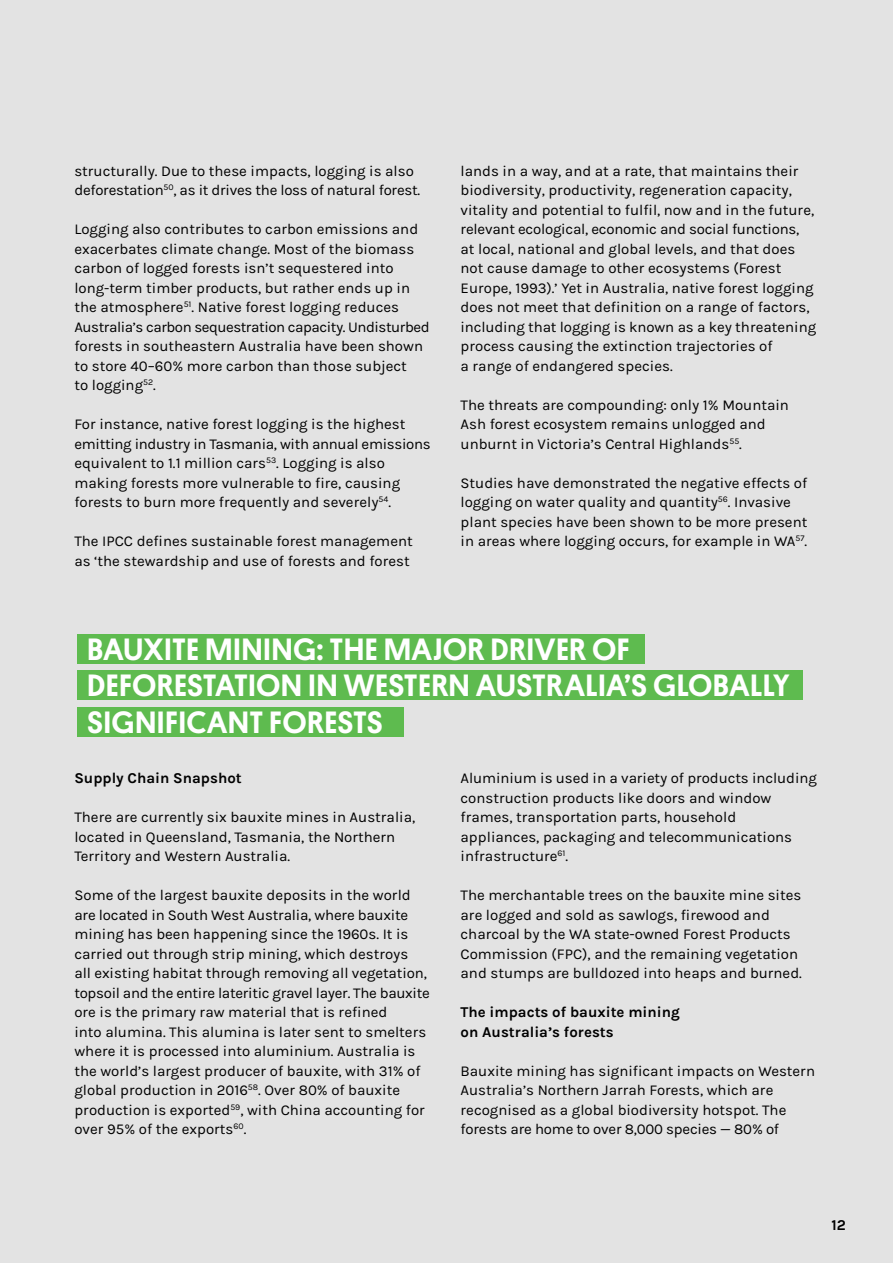
<style>
.page{position:relative;width:893px;height:1263px;background:#e3e3e3}
.page>*{position:absolute;margin:0;border:0;box-sizing:border-box;transform-origin:0 0}
.t1{font:500 31.05px/36.8px "Platform";letter-spacing:.03em;color:#fff}
.t2{font:15px/19.5px "Karla";color:#000}
.t3{font:15px/19.5px "Karla";letter-spacing:-.02em;color:#000}
.t4{font:700 15px/19.5px "Karla";color:#000}
</style>
<div class="page">
<div style="left:77px;top:634px;width:568px;height:29px;background:#5ebb4f"></div>
<div style="left:77px;top:670px;width:726px;height:30px;background:#5ebb4f"></div>
<div style="left:77px;top:707px;width:326px;height:30px;background:#5ebb4f"></div>
<p class="t3" style="left:74px;top:161px;width:347px">structurally. Due to these impacts, logging is also deforestation<sup>50</sup>, as it drives the loss of natural forest.</p>
<p class="t2" style="left:74px;top:220px;width:357px">Logging also contributes to carbon emissions and exacerbates climate change. Most of the biomass carbon of logged forests isn’t sequestered into long-term timber products, but rather ends up in the atmosphere<sup>51</sup>. Native forest logging reduces Australia’s carbon sequestration capacity. Undisturbed forests in southeastern Australia have been shown to store 40–60% more carbon than those subject<br>to logging<sup>52</sup>.</p>
<p class="t2" style="left:74px;top:415px;width:358px">For instance, native forest logging is the highest emitting industry in Tasmania, with annual emissions equivalent to 1.1 million cars<sup>53</sup>. Logging is also making forests more vulnerable to fire, causing forests to burn more frequently and severely<sup>54</sup>.</p>
<p class="t2" style="left:74px;top:532px;width:340px">The IPCC defines sustainable forest management as ‘the stewardship and use of forests and forest</p>
<p class="t2" style="left:461px;top:161px;width:357px">lands in a way, and at a rate, that maintains their biodiversity, productivity, regeneration capacity, vitality and potential to fulfil, now and in the future, relevant ecological, economic and social functions, at local, national and global levels, and that does not cause damage to other ecosystems (Forest Europe, 1993).’ Yet in Australia, native forest logging does not meet that definition on a range of factors, including that logging is known as a key threatening process causing the extinction trajectories of<br>a range of endangered species.</p>
<p class="t2" style="left:461px;top:395px;width:330px">The threats are compounding: only 1% Mountain<br>Ash forest ecosystem remains unlogged and unburnt in Victoria’s Central Highlands<sup>55</sup>.</p>
<p class="t2" style="left:461px;top:473px;width:348px">Studies have demonstrated the negative effects of logging on water quality and quantity<sup>56</sup>. Invasive plant species have been shown to be more present in areas where logging occurs, for example in WA<sup>57</sup>.</p>
<h1 class="t1" style="left:87px;top:628px;width:703px">BAUXITE MINING: THE MAJOR DRIVER OF<br>DEFORESTATION IN WESTERN AUSTRALIA’S GLOBALLY<br>SIGNIFICANT FORESTS</h1>
<p class="t4" style="left:74px;top:768px;width:169px">Supply Chain Snapshot</p>
<p class="t2" style="left:74px;top:808px;width:342px">There are currently six bauxite mines in Australia, located in Queensland, Tasmania, the Northern<br>Territory and Western Australia.</p>
<p class="t2" style="left:74px;top:886px;width:357px">Some of the largest bauxite deposits in the world are located in South West Australia, where bauxite mining has been happening since the 1960s. It is carried out through strip mining, which destroys<br>all existing habitat through removing all vegetation, topsoil and the entire lateritic gravel layer. The bauxite ore is the primary raw material that is refined<br>into alumina. This alumina is later sent to smelters where it is processed into aluminium. Australia is the world’s largest producer of bauxite, with 31% of global production in 2016<sup>58</sup>. Over 80% of bauxite production is exported<sup>59</sup>, with China accounting for over 95% of the exports<sup>60</sup>.</p>
<p class="t2" style="left:461px;top:769px;width:358px">Aluminium is used in a variety of products including construction products like doors and window frames, transportation parts, household appliances, packaging and telecommunications infrastructure<sup>61</sup>.</p>
<p class="t2" style="left:461px;top:886px;width:343px">The merchantable trees on the bauxite mine sites are logged and sold as sawlogs, firewood and charcoal by the WA state-owned Forest Products Commission (FPC), and the remaining vegetation and stumps are bulldozed into heaps and burned.</p>
<p class="t4" style="left:461px;top:1002px;width:221px">The impacts of bauxite mining on Australia’s forests</p>
<p class="t2" style="left:461px;top:1061px;width:356px">Bauxite mining has significant impacts on Western Australia’s Northern Jarrah Forests, which are recognised as a global biodiversity hotspot. The forests are home to over 8,000 species — 80% of</p>
<p class="t4" style="left:831px;top:1215px;width:16px">12</p>
</div>
